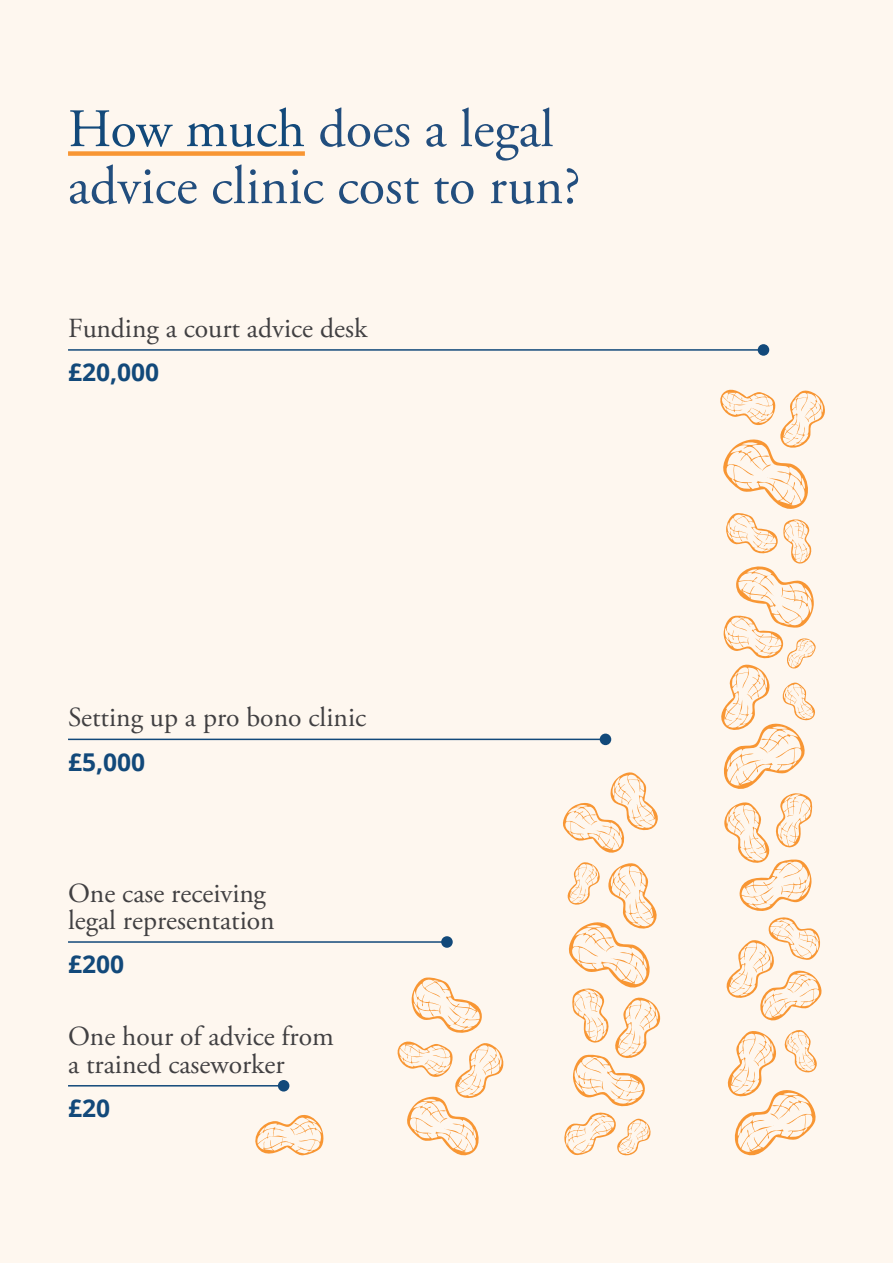
<style>
.page{position:relative;width:893px;height:1263px;background:#fff}
.page>*{position:absolute;margin:0;border:0;box-sizing:border-box;transform-origin:0 0}
.Heading_-_Lv1{font:54px/57px "Adobe Garamond Pro";color:#224e7e}
.t1{font:27.6px/27.6px "Adobe Garamond Pro";color:#414042}
.t2{font:700 24.6px "Open Sans";color:#12497a}
.s1{color:#12497a}
</style>
<div class="page">
<div style="left:0;top:0;width:892px;height:1263px;background:#fef7ef"></div>
<svg style="left:255px;top:1115px;width:69px;height:41px"></svg>
<svg style="left:397px;top:977px;width:107px;height:179px"></svg>
<svg style="left:563px;top:772px;width:98px;height:384px"></svg>
<svg style="left:720px;top:389px;width:105px;height:767px"></svg>
<hr style="left:68px;top:349px;width:696px;height:2px;background:#12497a">
<div style="left:758px;top:344px;width:11px;height:12px;background:#12497a;border-radius:50%"></div>
<hr style="left:68px;top:739px;width:538px;height:1px;background:#12497a">
<div style="left:600px;top:734px;width:11px;height:11px;background:#12497a;border-radius:50%"></div>
<hr style="left:68px;top:941px;width:379px;height:2px;background:#12497a">
<div style="left:441px;top:936px;width:12px;height:12px;background:#12497a;border-radius:50%"></div>
<hr style="left:68px;top:1085px;width:216px;height:1px;background:#12497a">
<div style="left:278px;top:1080px;width:11px;height:11px;background:#12497a;border-radius:50%"></div>
<div style="left:68px;top:151px;width:237px;height:5px;background:#f89633"></div>
<p class="Heading_-_Lv1" style="left:68px;top:102px;width:514px"><span class="s1">How much</span> does a legal advice clinic cost to run?</p>
<p class="t1" style="left:68px;top:315px;width:301px">Funding a court advice desk</p>
<p class="t2" style="left:68px;top:355px;width:93px">£20,000</p>
<p class="t1" style="left:68px;top:705px;width:300px">Setting up a pro bono clinic</p>
<p class="t2" style="left:68px;top:744px;width:79px">£5,000</p>
<p class="t1" style="left:68px;top:880px;width:208px">One case receiving legal representation</p>
<p class="t2" style="left:68px;top:947px;width:58px">£200</p>
<p class="t1" style="left:68px;top:1023px;width:267px">One hour of advice from a trained caseworker</p>
<p class="t2" style="left:68px;top:1090px;width:44px">£20</p>
</div>
